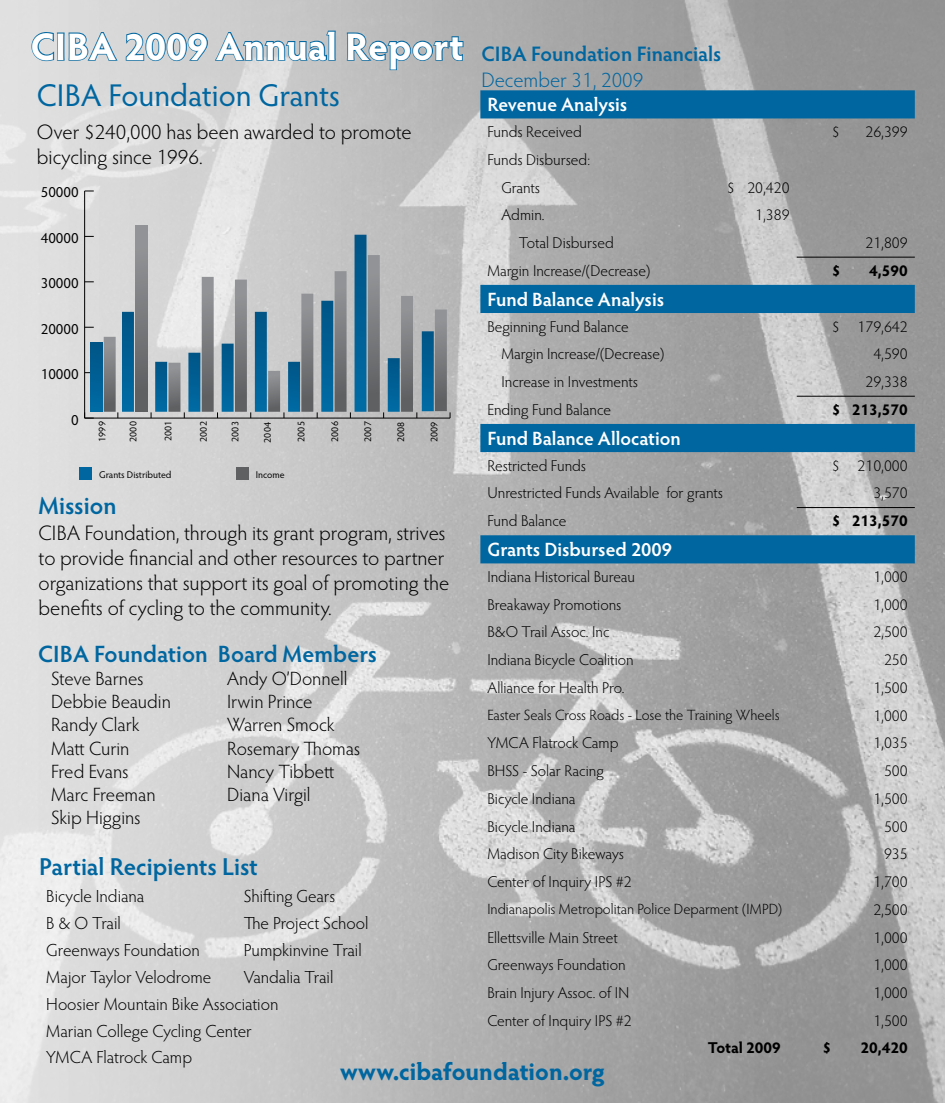
<style>
.page{position:relative;width:945px;height:1103px;background:#fff}
.page>*{position:absolute;margin:0;border:0;box-sizing:border-box;transform-origin:0 0}
.t1{font:700 38.5px "Hypatia Sans Pro";color:#fff}
.t2{font:31.5px "Hypatia Sans Pro";color:#0066a0}
.t3{font:600 24.5px "Hypatia Sans Pro";color:#0066a0}
.t4{font:700 24.5px "Hypatia Sans Pro";color:#0066a0}
.t5{font:600 23.62px "Hypatia Sans Pro";color:#0066a0}
.t6{font:300 21px/25.2px "Hypatia Sans Pro";color:#000}
.t7{font:600 21px "Hypatia Sans Pro";color:#0066a0}
.t8{font:300 21px "Hypatia Sans Pro";color:#0066a0}
.t9{font:300 19.25px "Hypatia Sans Pro";color:#000}
.t10{font:600 19.25px "Hypatia Sans Pro";letter-spacing:-.005em;color:#fff}
.t11{font:300 17.5px/26.8px "Hypatia Sans Pro";color:#000}
.t12{font:300 15.75px/27.7px "Hypatia Sans Pro";color:#000}
.t13{font:700 15.75px "Hypatia Sans Pro";color:#000}
.t14{font:300 14.88px "Hypatia Sans Pro";color:#000}
.t15{font:14.7px "Hypatia Sans Pro";color:#000}
.t16{font:9.8px "Hypatia Sans Pro";color:#000}
</style>
<div class="page">
<img style="left:0;top:0;width:945px;height:1102px">
<hr style="left:85px;top:417px;width:365px;height:1px;background:#000">
<hr style="left:84px;top:191px;width:1px;height:227px;background:#000">
<svg style="left:84px;top:412px;width:10px;height:6px"></svg>
<svg style="left:135px;top:225px;width:12px;height:187px;background:#787a7c"></svg>
<svg style="left:90px;top:343px;width:12px;height:69px"></svg>
<svg style="left:104px;top:312px;width:30px;height:106px;background:#6c90a5"></svg>
<svg style="left:151px;top:235px;width:300px;height:183px;background:#98a8b1"></svg>
<div style="left:236px;top:468px;width:12px;height:12px;background:#5f6062"></div>
<div style="left:79px;top:468px;width:12px;height:12px;background:#0066a0"></div>
<svg style="left:480px;top:90px;width:435px;height:473px;background:#829aa8"></svg>
<hr style="left:797px;top:257px;width:118px;height:1px;background:#000">
<hr style="left:797px;top:396px;width:118px;height:1px;background:#000">
<hr style="left:797px;top:507px;width:118px;height:1px;background:#000">
<svg style="left:31px;top:31px;width:87px;height:31px;background:#9fbbcb"></svg>
<svg style="left:125px;top:30px;width:212px;height:32px;background:#97b2c1"></svg>
<svg style="left:346px;top:32px;width:118px;height:39px;background:#8fa6b3"></svg>
<h1 class="t1" style="left:31px;top:19px;width:435px">CIBA 2009 Annual Report</h1>
<h2 class="t2" style="left:37px;top:74px;width:305px">CIBA Foundation Grants</h2>
<h3 class="t6" style="left:37px;top:119px;width:376px">Over $240,000 has been awarded to promote bicycling since 1996.</h3>
<p class="t15" style="left:41px;top:182px;width:40px">50000</p>
<h3 class="t7" style="left:481px;top:40px;width:241px">CIBA Foundation Financials</h3>
<h3 class="t8" style="left:481px;top:66px;width:164px">December 31, 2009</h3>
<p class="t10" style="left:487px;top:91px;width:141px">Revenue Analysis</p>
<p class="t12" style="left:487px;top:117px;width:96px">Funds Received</p>
<p class="t12" style="left:832px;top:117px;width:9px">$</p>
<p class="t12" style="left:865px;top:117px;width:44px">26,399</p>
<p class="t12" style="left:501px;top:145px;width:90px;text-indent:-14px">Funds Disbursed:<br>Grants</p>
<p class="t12" style="left:727px;top:173px;width:64px">$ 20,420</p>
<p class="t12" style="left:501px;top:201px;width:45px">Admin.</p>
<p class="t12" style="left:755px;top:201px;width:36px">1,389</p>
<p class="t12" style="left:519px;top:228px;width:96px">Total Disbursed</p>
<p class="t12" style="left:865px;top:228px;width:44px">21,809</p>
<p class="t12" style="left:487px;top:256px;width:164px">Margin Increase/(Decrease)</p>
<p class="t13" style="left:832px;top:259px;width:10px">$</p>
<p class="t13" style="left:869px;top:259px;width:40px">4,590</p>
<p class="t10" style="left:487px;top:286px;width:178px">Fund Balance Analysis</p>
<p class="t12" style="left:487px;top:312px;width:143px">Beginning Fund Balance</p>
<p class="t12" style="left:832px;top:312px;width:78px">$ 179,642</p>
<p class="t12" style="left:501px;top:340px;width:164px">Margin Increase/(Decrease)</p>
<p class="t12" style="left:873px;top:340px;width:36px">4,590</p>
<p class="t12" style="left:501px;top:367px;width:138px">Increase in Investments</p>
<p class="t12" style="left:865px;top:367px;width:44px">29,338</p>
<p class="t12" style="left:487px;top:395px;width:125px">Ending Fund Balance</p>
<p class="t13" style="left:832px;top:398px;width:78px">$ 213,570</p>
<p class="t10" style="left:487px;top:425px;width:195px">Fund Balance Allocation</p>
<p class="t12" style="left:487px;top:451px;width:100px">Restricted Funds</p>
<p class="t12" style="left:832px;top:451px;width:78px">$ 210,000</p>
<p class="t12" style="left:487px;top:479px;width:237px">Unrestricted Funds Available for grants</p>
<p class="t12" style="left:873px;top:479px;width:36px">3,570</p>
<p class="t12" style="left:487px;top:506px;width:81px">Fund Balance</p>
<p class="t13" style="left:832px;top:509px;width:78px">$ 213,570</p>
<p class="t10" style="left:487px;top:536px;width:186px">Grants Disbursed 2009</p>
<p class="t12" style="left:487px;top:562px;width:149px">Indiana Historical Bureau</p>
<p class="t12" style="left:873px;top:562px;width:36px">1,000</p>
<p class="t12" style="left:487px;top:590px;width:136px">Breakaway Promotions</p>
<p class="t12" style="left:873px;top:590px;width:36px">1,000</p>
<p class="t12" style="left:487px;top:618px;width:124px">B&amp;O Trail Assoc. Inc</p>
<p class="t12" style="left:873px;top:618px;width:36px">2,500</p>
<p class="t12" style="left:487px;top:645px;width:148px">Indiana Bicycle Coalition</p>
<p class="t12" style="left:884px;top:645px;width:25px">250</p>
<p class="t12" style="left:487px;top:673px;width:139px">Alliance for Health Pro.</p>
<p class="t12" style="left:873px;top:673px;width:36px">1,500</p>
<p class="t14" style="left:487px;top:705px;width:294px">Easter Seals Cross Roads - Lose the Training Wheels</p>
<p class="t12" style="left:873px;top:701px;width:36px">1,000</p>
<p class="t12" style="left:487px;top:729px;width:133px">YMCA Flatrock Camp</p>
<p class="t12" style="left:873px;top:729px;width:36px">1,035</p>
<p class="t12" style="left:487px;top:756px;width:118px">BHSS - Solar Racing</p>
<p class="t12" style="left:884px;top:756px;width:25px">500</p>
<p class="t12" style="left:487px;top:784px;width:90px">Bicycle Indiana</p>
<p class="t12" style="left:873px;top:784px;width:36px">1,500</p>
<p class="t12" style="left:487px;top:812px;width:90px">Bicycle Indiana</p>
<p class="t12" style="left:884px;top:812px;width:25px">500</p>
<p class="t12" style="left:487px;top:839px;width:138px">Madison City Bikeways</p>
<p class="t12" style="left:884px;top:839px;width:25px">935</p>
<p class="t12" style="left:487px;top:867px;width:146px">Center of Inquiry IPS #2</p>
<p class="t12" style="left:873px;top:867px;width:36px">1,700</p>
<p class="t14" style="left:487px;top:899px;width:296px">Indianapolis Metropolitan Police Deparment (IMPD)</p>
<p class="t12" style="left:873px;top:895px;width:36px">2,500</p>
<p class="t12" style="left:487px;top:923px;width:132px">Ellettsville Main Street</p>
<p class="t12" style="left:873px;top:923px;width:36px">1,000</p>
<p class="t12" style="left:487px;top:950px;width:140px">Greenways Foundation</p>
<p class="t12" style="left:873px;top:950px;width:36px">1,000</p>
<p class="t12" style="left:487px;top:978px;width:143px">Brain Injury Assoc. of IN</p>
<p class="t12" style="left:873px;top:978px;width:36px">1,000</p>
<p class="t12" style="left:487px;top:1006px;width:146px">Center of Inquiry IPS #2</p>
<p class="t12" style="left:873px;top:1006px;width:36px">1,500</p>
<p class="t13" style="left:708px;top:1036px;width:74px">Total 2009</p>
<p class="t13" style="left:823px;top:1036px;width:10px">$</p>
<p class="t13" style="left:860px;top:1036px;width:49px">20,420</p>
<p class="t15" style="left:41px;top:228px;width:40px">40000</p>
<p class="t15" style="left:41px;top:273px;width:40px">30000</p>
<p class="t15" style="left:41px;top:319px;width:40px">20000</p>
<p class="t15" style="left:41px;top:364px;width:40px">10000</p>
<p class="t15" style="left:71px;top:409px;width:9px">0</p>
<p class="t16" style="left:197px;top:442px;width:22px;rotate:-90deg">2002</p>
<p class="t16" style="left:228px;top:442px;width:22px;rotate:-90deg">2003</p>
<p class="t16" style="left:261px;top:442px;width:22px;rotate:-90deg">2004</p>
<p class="t16" style="left:295px;top:442px;width:22px;rotate:-90deg">2005</p>
<p class="t16" style="left:328px;top:442px;width:22px;rotate:-90deg">2006</p>
<p class="t16" style="left:361px;top:442px;width:22px;rotate:-90deg">2007</p>
<p class="t16" style="left:394px;top:442px;width:22px;rotate:-90deg">2008</p>
<p class="t16" style="left:427px;top:442px;width:22px;rotate:-90deg">2009</p>
<p class="t16" style="left:96px;top:442px;width:22px;rotate:-90deg">1999</p>
<p class="t16" style="left:127px;top:442px;width:22px;rotate:-90deg">2000</p>
<p class="t16" style="left:162px;top:441px;width:22px;rotate:-90deg">2001</p>
<p class="t16" style="left:99px;top:468px;width:74px">Grants Distributed</p>
<p class="t16" style="left:256px;top:468px;width:30px">Income</p>
<h3 class="t3" style="left:39px;top:489px;width:80px">Mission</h3>
<h3 class="t6" style="left:39px;top:519px;width:412px">CIBA Foundation, through its grant program, strives to provide financial and other resources to partner organizations that support its goal of promoting the benefits of cycling to the community.</h3>
<h3 class="t5" style="left:38px;top:637px;width:340px">CIBA Foundation Board Members</h3>
<p class="t9" style="left:51px;top:666px;width:94px">Steve Barnes</p>
<p class="t9" style="left:227px;top:666px;width:122px">Andy O’Donnell</p>
<p class="t9" style="left:51px;top:689px;width:121px">Debbie Beaudin</p>
<p class="t9" style="left:227px;top:689px;width:87px">Irwin Prince</p>
<p class="t9" style="left:51px;top:712px;width:90px">Randy Clark</p>
<p class="t9" style="left:227px;top:712px;width:109px">Warren Smock</p>
<p class="t9" style="left:51px;top:735px;width:80px">Matt Curin</p>
<p class="t9" style="left:227px;top:735px;width:135px">Rosemary Thomas</p>
<p class="t9" style="left:51px;top:758px;width:79px">Fred Evans</p>
<p class="t9" style="left:227px;top:758px;width:109px">Nancy Tibbett</p>
<p class="t9" style="left:51px;top:781px;width:106px">Marc Freeman</p>
<p class="t9" style="left:227px;top:781px;width:85px">Diana Virgil</p>
<p class="t9" style="left:51px;top:804px;width:91px">Skip Higgins</p>
<h3 class="t3" style="left:39px;top:850px;width:220px">Partial Recipients List</h3>
<p class="t11" style="left:46px;top:882px;width:100px">Bicycle Indiana</p>
<p class="t11" style="left:244px;top:882px;width:93px">Shifting Gears</p>
<p class="t11" style="left:46px;top:909px;width:76px">B &amp; O Trail</p>
<p class="t11" style="left:244px;top:909px;width:126px">The Project School</p>
<p class="t11" style="left:46px;top:936px;width:155px">Greenways Foundation</p>
<p class="t11" style="left:244px;top:936px;width:119px">Pumpkinvine Trail</p>
<p class="t11" style="left:46px;top:963px;width:167px">Major Taylor Velodrome</p>
<p class="t11" style="left:46px;top:963px;width:289px;text-indent:197px">Vandalia Trail<br>Hoosier Mountain Bike Association<br>Marian College Cycling Center<br>YMCA Flatrock Camp</p>
<h3 class="t4" style="left:340px;top:1054px;width:266px">www.cibafoundation.org</h3>
</div>
